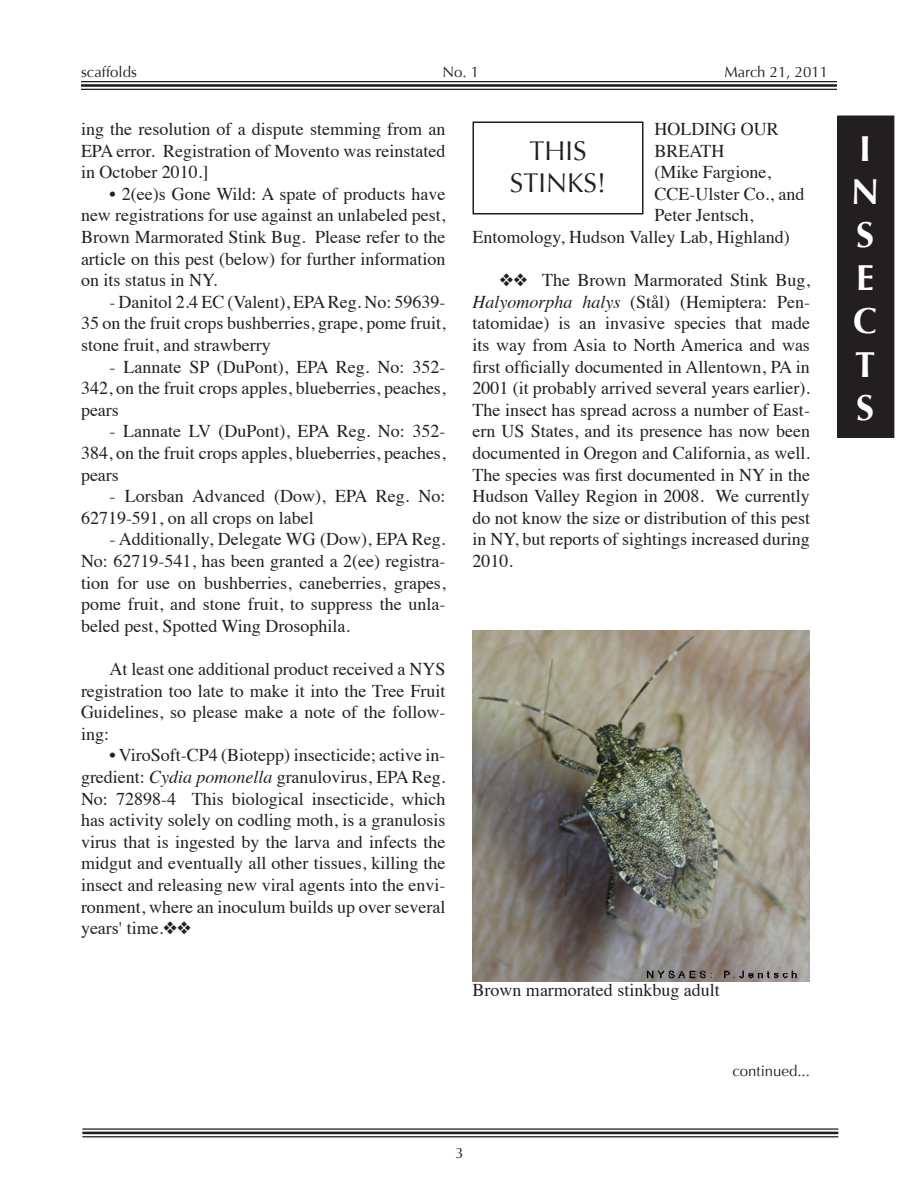
<style>
.page{position:relative;width:918px;height:1188px;background:#fff}
.page>*{position:absolute;margin:0;border:0;box-sizing:border-box;transform-origin:0 0}
.t1{font:700 36px/43.2px "Optima";color:#fff}
.Box_text{font:27px "Optima";color:#231f20}
.Scaf_Body_Text{font:18px/21.6px "Times";color:#231f20;text-align:justify}
.t2{font:15px "Optima";color:#231f20}
.s1{font-style:italic}
</style>
<div class="page">
<hr style="left:81px;top:81px;width:756px;height:1px;background:#231f20">
<hr style="left:81px;top:84px;width:756px;height:3px;background:#231f20">
<hr style="left:81px;top:89px;width:756px;height:1px;background:#231f20">
<hr style="left:82px;top:1128px;width:756px;height:2px;background:#231f20">
<hr style="left:82px;top:1132px;width:756px;height:2px;background:#231f20">
<hr style="left:82px;top:1136px;width:756px;height:1px;background:#231f20">
<div style="left:472px;top:122px;width:172px;height:92px;border:2px solid #231f20"></div>
<div style="left:838px;top:117px;width:55px;height:319px;background:#231f20"></div>
<div style="left:837px;top:116px;width:57px;height:322px;border:3px solid #231f20"></div>
<img style="left:473px;top:630px;width:337px;height:352px">
<p class="t2" style="left:81px;top:63px;width:57px">scaffolds</p>
<p class="t2" style="left:443px;top:63px;width:38px">No. 1</p>
<p class="t2" style="left:724px;top:63px;width:105px">March 21, 2011</p>
<p class="Scaf_Body_Text" style="left:81px;top:117px;width:366px">ing the resolution of a dispute stemming from an EPA error. Registration of Movento was reinstated in October 2010.]</p>
<p class="Scaf_Body_Text" style="left:81px;top:181px;width:366px;text-indent:28px">• 2(ee)s Gone Wild: A spate of products have new registrations for use against an unlabeled pest, Brown Marmorated Stink Bug. Please refer to the article on this pest (below) for further information on its status in NY.</p>
<p class="Scaf_Body_Text" style="left:81px;top:289px;width:366px;text-indent:28px">- Danitol 2.4 EC (Valent), EPA Reg. No: 59639- 35 on the fruit crops bushberries, grape, pome fruit, stone fruit, and strawberry</p>
<p class="Scaf_Body_Text" style="left:81px;top:354px;width:366px;text-indent:28px">- Lannate SP (DuPont), EPA Reg. No: 352- 342, on the fruit crops apples, blueberries, peaches, pears</p>
<p class="Scaf_Body_Text" style="left:81px;top:419px;width:366px;text-indent:28px">- Lannate LV (DuPont), EPA Reg. No: 352- 384, on the fruit crops apples, blueberries, peaches, pears</p>
<p class="Scaf_Body_Text" style="left:81px;top:484px;width:366px;text-indent:28px">- Lorsban Advanced (Dow), EPA Reg. No:<br>62719-591, on all crops on label</p>
<p class="Scaf_Body_Text" style="left:81px;top:527px;width:366px;text-indent:28px">- Additionally, Delegate WG (Dow), EPA Reg.<br>No: 62719-541, has been granted a 2(ee) registra&shy;tion for use on bushberries, caneberries, grapes, pome fruit, and stone fruit, to suppress the unla&shy;beled pest, Spotted Wing Drosophila.</p>
<p class="Scaf_Body_Text" style="left:81px;top:657px;width:366px;text-indent:28px">At least one additional product received a NYS registration too late to make it into the Tree Fruit Guidelines, so please make a note of the follow&shy;ing:</p>
<p class="Scaf_Body_Text" style="left:81px;top:743px;width:366px;text-indent:28px">• ViroSoft-CP4 (Biotepp) insecticide; active in&shy;gredient: <span class="s1">Cydia pomonella</span> granulovirus, EPA Reg.<br>No: 72898-4 This biological insecticide, which has activity solely on codling moth, is a granulosis virus that is ingested by the larva and infects the midgut and eventually all other tissues, killing the insect and releasing new viral agents into the envi&shy;ronment, where an inoculum builds up over several years' time.❖❖</p>
<p class="Scaf_Body_Text" style="left:654px;top:117px;width:126px">HOLDING OUR<br>BREATH</p>
<p class="Scaf_Body_Text" style="left:654px;top:160px;width:151px;text-align:left">(Mike Fargione,<br>CCE-Ulster Co., and<br>Peter Jentsch,</p>
<p class="Scaf_Body_Text" style="left:472px;top:225px;width:319px">Entomology, Hudson Valley Lab, Highland)</p>
<p class="Scaf_Body_Text" style="left:472px;top:268px;width:339px;text-indent:27px">❖❖ The Brown Marmorated Stink Bug, <span class="s1">Halyomorpha halys</span> (Stål) (Hemiptera: Pen&shy;tatomidae) is an invasive species that made its way from Asia to North America and was first officially documented in Allentown, PA in 2001 (it probably arrived several years earlier).<br>The insect has spread across a number of East&shy;ern US States, and its presence has now been documented in Oregon and California, as well.<br>The species was first documented in NY in the Hudson Valley Region in 2008. We currently do not know the size or distribution of this pest in NY, but reports of sightings increased during 2010.</p>
<p class="Box_text" style="left:529px;top:135px;width:59px">THIS</p>
<p class="Box_text" style="left:510px;top:167px;width:98px">STINKS!</p>
<p class="Scaf_Body_Text" style="left:472px;top:978px;width:249px">Brown marmorated stinkbug adult</p>
<p class="t2" style="left:732px;top:1062px;width:79px">continued...</p>
<p class="t2" style="left:455px;top:1144px;width:10px">3</p>
<p class="t1" style="left:851px;top:127px;width:30px">I<br>N<br>S<br>E<br>C<br>T<br>S</p>
</div>
